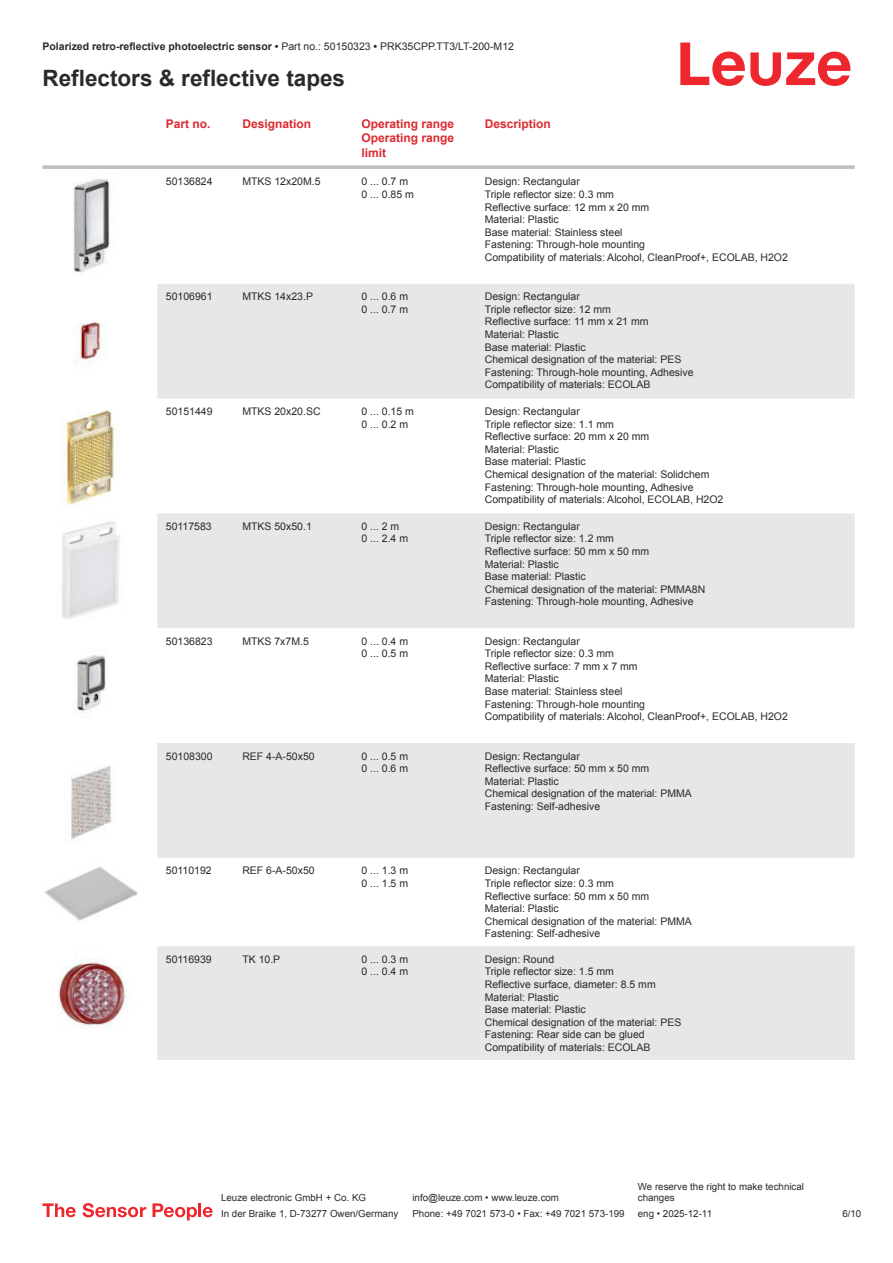
<style>
.page{position:relative;width:893px;height:1263px;background:#fff}
.page>*{position:absolute;margin:0;border:0;box-sizing:border-box;transform-origin:0 0}
.t1{font:700 22.5px "Arial";color:#2b292a}
.t2{font:700 12px/14.4px "Arial";color:#db2a30;text-align:justify}
.t3{font:10.5px/12.6px "Arial";color:#2b292a}
.t4{font:700 10.5px "Arial";color:#2b292a}
.t5{font:9.75px/11.7px "Arial";color:#2b292a}
.s1{font-weight:400}
</style>
<div class="page">
<svg style="left:680px;top:43px;width:170px;height:43px"></svg>
<svg style="left:157px;top:284px;width:698px;height:776px;fill:#e6e7e9"></svg>
<svg style="left:43px;top:165px;width:114px;height:4px"></svg>
<svg style="left:157px;top:165px;width:77px;height:4px"></svg>
<svg style="left:234px;top:165px;width:119px;height:4px"></svg>
<svg style="left:353px;top:165px;width:123px;height:4px"></svg>
<svg style="left:476px;top:165px;width:379px;height:4px;background:#c3c5c7"></svg>
<img style="left:73px;top:178px;width:37px;height:98px">
<img style="left:75px;top:322px;width:33px;height:42px">
<img style="left:61px;top:410px;width:53px;height:96px">
<img style="left:62px;top:521px;width:58px;height:98px">
<img style="left:76px;top:655px;width:31px;height:58px">
<img style="left:71px;top:766px;width:41px;height:74px">
<img style="left:44px;top:867px;width:94px;height:54px">
<img style="left:58px;top:959px;width:69px;height:70px">
<svg style="left:43px;top:1203px;width:33px;height:14px"></svg>
<svg style="left:83px;top:1203px;width:63px;height:14px"></svg>
<svg style="left:153px;top:1203px;width:44px;height:17px"></svg>
<hr style="left:198px;top:1203px;width:3px;height:14px;background:#ed272d">
<svg style="left:203px;top:1207px;width:10px;height:10px"></svg>
<p class="t4" style="left:43px;top:43px;width:473px">Polarized retro-reflective photoelectric sensor • <span class="s1">Part no.: 50150323</span> • <span class="s1">PRK35CPP.TT3/LT-200-M12</span></p>
<h1 class="t1" style="left:43px;top:70px;width:304px">Reflectors &amp; reflective tapes</h1>
<p class="t2" style="left:166px;top:117px;width:46px">Part no.</p>
<p class="t2" style="left:242px;top:117px;width:70px">Designation</p>
<p class="t2" style="left:361px;top:117px;width:94px">Operating range Operating range limit</p>
<p class="t2" style="left:485px;top:117px;width:68px">Description</p>
<p class="t3" style="left:166px;top:176px;width:48px">50136824</p>
<p class="t3" style="left:242px;top:176px;width:80px">MTKS 12x20M.5</p>
<p class="t3" style="left:361px;top:176px;width:54px">0 ... 0.7 m<br>0 ... 0.85 m</p>
<p class="t3" style="left:485px;top:176px;width:305px">Design: Rectangular<br>Triple reflector size: 0.3 mm<br>Reflective surface: 12 mm x 20 mm<br>Material: Plastic<br>Base material: Stainless steel<br>Fastening: Through-hole mounting<br>Compatibility of materials: Alcohol, CleanProof+, ECOLAB, H2O2</p>
<p class="t3" style="left:166px;top:291px;width:48px">50106961</p>
<p class="t3" style="left:242px;top:291px;width:72px">MTKS 14x23.P</p>
<p class="t3" style="left:361px;top:291px;width:48px">0 ... 0.6 m<br>0 ... 0.7 m</p>
<p class="t3" style="left:485px;top:291px;width:210px">Design: Rectangular<br>Triple reflector size: 12 mm<br>Reflective surface: 11 mm x 21 mm<br>Material: Plastic<br>Base material: Plastic<br>Chemical designation of the material: PES<br>Fastening: Through-hole mounting, Adhesive<br>Compatibility of materials: ECOLAB</p>
<p class="t3" style="left:166px;top:406px;width:48px">50151449</p>
<p class="t3" style="left:242px;top:406px;width:80px">MTKS 20x20.SC</p>
<p class="t3" style="left:361px;top:406px;width:54px">0 ... 0.15 m<br>0 ... 0.2 m</p>
<p class="t3" style="left:485px;top:406px;width:240px">Design: Rectangular<br>Triple reflector size: 1.1 mm<br>Reflective surface: 20 mm x 20 mm<br>Material: Plastic<br>Base material: Plastic<br>Chemical designation of the material: Solidchem Fastening: Through-hole mounting, Adhesive Compatibility of materials: Alcohol, ECOLAB, H2O2</p>
<p class="t3" style="left:166px;top:521px;width:47px">50117583</p>
<p class="t3" style="left:242px;top:521px;width:71px">MTKS 50x50.1</p>
<p class="t3" style="left:361px;top:521px;width:48px">0 ... 2 m<br>0 ... 2.4 m</p>
<p class="t3" style="left:485px;top:521px;width:222px">Design: Rectangular<br>Triple reflector size: 1.2 mm<br>Reflective surface: 50 mm x 50 mm<br>Material: Plastic<br>Base material: Plastic<br>Chemical designation of the material: PMMA8N<br>Fastening: Through-hole mounting, Adhesive</p>
<p class="t3" style="left:166px;top:636px;width:48px">50136823</p>
<p class="t3" style="left:242px;top:636px;width:68px">MTKS 7x7M.5</p>
<p class="t3" style="left:361px;top:636px;width:48px">0 ... 0.4 m<br>0 ... 0.5 m</p>
<p class="t3" style="left:485px;top:636px;width:305px">Design: Rectangular<br>Triple reflector size: 0.3 mm<br>Reflective surface: 7 mm x 7 mm<br>Material: Plastic<br>Base material: Stainless steel<br>Fastening: Through-hole mounting<br>Compatibility of materials: Alcohol, CleanProof+, ECOLAB, H2O2</p>
<p class="t3" style="left:166px;top:750px;width:48px">50108300</p>
<p class="t3" style="left:242px;top:750px;width:74px">REF 4-A-50x50</p>
<p class="t3" style="left:361px;top:750px;width:48px">0 ... 0.5 m<br>0 ... 0.6 m</p>
<p class="t3" style="left:485px;top:750px;width:209px">Design: Rectangular<br>Reflective surface: 50 mm x 50 mm<br>Material: Plastic<br>Chemical designation of the material: PMMA<br>Fastening: Self-adhesive</p>
<p class="t3" style="left:166px;top:865px;width:47px">50110192</p>
<p class="t3" style="left:242px;top:865px;width:74px">REF 6-A-50x50</p>
<p class="t3" style="left:361px;top:865px;width:48px">0 ... 1.3 m<br>0 ... 1.5 m</p>
<p class="t3" style="left:485px;top:865px;width:209px">Design: Rectangular<br>Triple reflector size: 0.3 mm<br>Reflective surface: 50 mm x 50 mm<br>Material: Plastic<br>Chemical designation of the material: PMMA<br>Fastening: Self-adhesive</p>
<p class="t3" style="left:166px;top:954px;width:47px">50116939</p>
<p class="t3" style="left:242px;top:954px;width:39px">TK 10.P</p>
<p class="t3" style="left:361px;top:954px;width:48px">0 ... 0.3 m<br>0 ... 0.4 m</p>
<p class="t3" style="left:485px;top:954px;width:198px">Design: Round<br>Triple reflector size: 1.5 mm<br>Reflective surface, diameter: 8.5 mm<br>Material: Plastic<br>Base material: Plastic<br>Chemical designation of the material: PES<br>Fastening: Rear side can be glued<br>Compatibility of materials: ECOLAB</p>
<p class="t5" style="left:221px;top:1193px;width:146px">Leuze electronic GmbH + Co. KG</p>
<p class="t5" style="left:412px;top:1193px;width:148px">info@leuze.com • www.leuze.com</p>
<p class="t5" style="left:638px;top:1181px;width:168px">We reserve the right to make technical changes</p>
<p class="t5" style="left:221px;top:1209px;width:179px">In der Braike 1, D-73277 Owen/Germany</p>
<p class="t5" style="left:412px;top:1209px;width:214px">Phone: +49 7021 573-0 • Fax: +49 7021 573-199</p>
<p class="t5" style="left:638px;top:1209px;width:76px">eng • 2025-12-11</p>
<p class="t5" style="left:842px;top:1209px;width:20px">6 /10</p>
</div>
